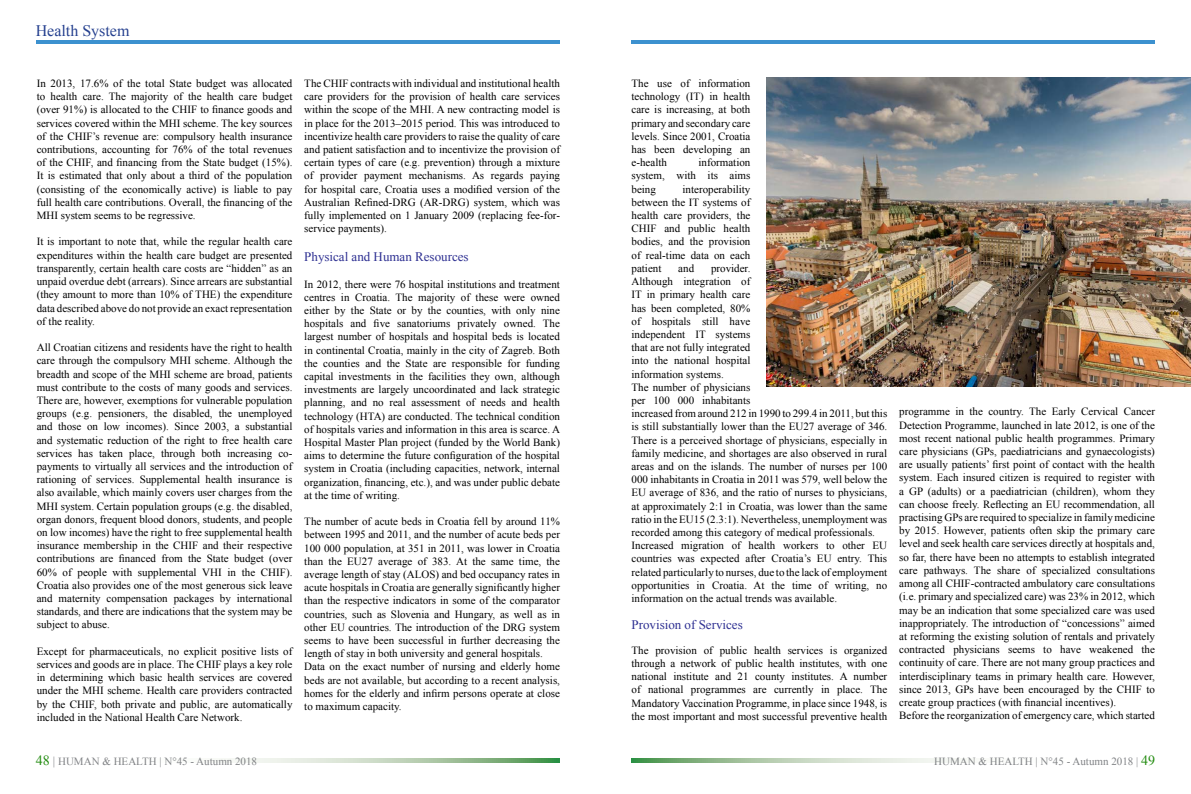
<style>
.page{position:relative;width:1191px;height:794px;background:#fff}
.page>*{position:absolute;margin:0;border:0;box-sizing:border-box;transform-origin:0 0}
.t1{font:16px "Times New Roman";color:#25408f}
.t2{font:13px "Times New Roman";color:#2e3092}
.t3{font:11px/13.2px "Times New Roman";color:#000;text-align:justify}
.t4{font:11px "Times New Roman";color:#808285}
.s1{font-size:14px;color:#228b0f}
.s2{font-size:12px}
</style>
<div class="page">
<svg style="left:229px;top:758px;width:330px;height:5px;background:#b4cfb1"></svg>
<svg style="left:631px;top:758px;width:328px;height:5px;background:#b5cfb2"></svg>
<hr style="left:36px;top:41px;width:523px;height:3px;background:#3c91cf">
<hr style="left:631px;top:41px;width:524px;height:3px;background:#3c91cf">
<img style="left:766px;top:78px;width:425px;height:308px">
<h1 class="t1" style="left:36px;top:20px;width:95px">Health System</h1>
<p class="t3" style="left:37px;top:77px;width:257px">In 2013, 17.6% of the total State budget was allocated to health care. The majority of the health care budget (over 91%) is allocated to the CHIF to finance goods and services covered within the MHI scheme. The key sources of the CHIF’s revenue are: compulsory health insurance contributions, accounting for 76% of the total revenues of the CHIF, and financing from the State budget (15%).<br>It is estimated that only about a third of the population (consisting of the economically active) is liable to pay full health care contributions. Overall, the financing of the MHI system seems to be regressive.</p>
<p class="t3" style="left:37px;top:235px;width:257px">It is important to note that, while the regular health care expenditures within the health care budget are presented transparently, certain health care costs are “hidden” as an unpaid overdue debt (arrears). Since arrears are substantial (they amount to more than 10% of THE) the expenditure data described above do not provide an exact representation of the reality.</p>
<p class="t3" style="left:37px;top:341px;width:257px">All Croatian citizens and residents have the right to health care through the compulsory MHI scheme. Although the breadth and scope of the MHI scheme are broad, patients must contribute to the costs of many goods and services.<br>There are, however, exemptions for vulnerable population groups (e.g. pensioners, the disabled, the unemployed and those on low incomes). Since 2003, a substantial and systematic reduction of the right to free health care services has taken place, through both increasing co&shy;payments to virtually all services and the introduction of rationing of services. Supplemental health insurance is also available, which mainly covers user charges from the MHI system. Certain population groups (e.g. the disabled, organ donors, frequent blood donors, students, and people on low incomes) have the right to free supplemental health insurance membership in the CHIF and their respective contributions are financed from the State budget (over 60% of people with supplemental VHI in the CHIF).<br>Croatia also provides one of the most generous sick leave and maternity compensation packages by international standards, and there are indications that the system may be subject to abuse.</p>
<p class="t3" style="left:37px;top:644px;width:257px">Except for pharmaceuticals, no explicit positive lists of services and goods are in place. The CHIF plays a key role in determining which basic health services are covered under the MHI scheme. Health care providers contracted by the CHIF, both private and public, are automatically included in the National Health Care Network.</p>
<p class="t3" style="left:304px;top:77px;width:257px">The CHIF contracts with individual and institutional health care providers for the provision of health care services within the scope of the MHI. A new contracting model is in place for the 2013–2015 period. This was introduced to incentivize health care providers to raise the quality of care and patient satisfaction and to incentivize the provision of certain types of care (e.g. prevention) through a mixture of provider payment mechanisms. As regards paying for hospital care, Croatia uses a modified version of the Australian Refined-DRG (AR-DRG) system, which was fully implemented on 1 January 2009 (replacing fee-for&shy;service payments).</p>
<p class="t2" style="left:304px;top:248px;width:166px">Physical and Human Resources</p>
<p class="t3" style="left:304px;top:277px;width:257px">In 2012, there were 76 hospital institutions and treatment centres in Croatia. The majority of these were owned either by the State or by the counties, with only nine hospitals and five sanatoriums privately owned. The largest number of hospitals and hospital beds is located in continental Croatia, mainly in the city of Zagreb. Both the counties and the State are responsible for funding capital investments in the facilities they own, although investments are largely uncoordinated and lack strategic planning, and no real assessment of needs and health technology (HTA) are conducted. The technical condition of hospitals varies and information in this area is scarce. A Hospital Master Plan project (funded by the World Bank) aims to determine the future configuration of the hospital system in Croatia (including capacities, network, internal organization, financing, etc.), and was under public debate at the time of writing.</p>
<p class="t3" style="left:304px;top:515px;width:257px;text-align:left">The number of acute beds in Croatia fell by around 11% between 1995 and 2011, and the number of acute beds per 100 000 population, at 351 in 2011, was lower in Croatia than the EU27 average of 383. At the same time, the average length of stay (ALOS) and bed occupancy rates in acute hospitals in Croatia are generally significantly higher than the respective indicators in some of the comparator countries, such as Slovenia and Hungary, as well as in other EU countries. The introduction of the DRG system seems to have been successful in further decreasing the length of stay in both university and general hospitals.<br>Data on the exact number of nursing and elderly home beds are not available, but according to a recent analysis, homes for the elderly and infirm persons operate at close to maximum capacity.</p>
<p class="t3" style="left:631px;top:77px;width:120px">The use of information technology (IT) in health care is increasing, at both primary and secondary care levels. Since 2001, Croatia has been developing an e-health</p>
<p class="t3" style="left:631px;top:156px;width:120px;text-indent:67px">information system, with its aims being</p>
<p class="t3" style="left:631px;top:182px;width:120px;text-indent:51px">interoperability between the IT systems of health care providers, the CHIF and public health bodies, and the provision of real-time data on each patient</p>
<p class="t3" style="left:631px;top:261px;width:257px;text-align:left;text-indent:79px">provider.<br>Although integration of<br>IT in primary health care<br>has been completed, 80%<br>of hospitals still have<br>independent IT systems<br>that are not fully integrated<br>into the national hospital<br>information systems.<br>The number of physicians<br>per 100 000 inhabitants<br>increased from around 212 in 1990 to 299.4 in 2011, but this is still substantially lower than the EU27 average of 346.<br>There is a perceived shortage of physicians, especially in family medicine, and shortages are also observed in rural areas and on the islands. The number of nurses per 100<br>000 inhabitants in Croatia in 2011 was 579, well below the EU average of 836, and the ratio of nurses to physicians, at approximately 2:1 in Croatia, was lower than the same ratio in the EU15 (2.3:1). Nevertheless, unemployment was recorded among this category of medical professionals.<br>Increased migration of health workers to other EU countries was expected after Croatia’s EU entry. This related particularly to nurses, due to the lack of employment opportunities in Croatia. At the time of writing, no information on the actual trends was available.</p>
<p class="t2" style="left:631px;top:615px;width:113px">Provision of Services</p>
<p class="t3" style="left:631px;top:643px;width:257px">The provision of public health services is organized through a network of public health institutes, with one national institute and 21 county institutes. A number of national programmes are currently in place. The Mandatory Vaccination Programme, in place since 1948, is the most important and most successful preventive health</p>
<p class="t3" style="left:678px;top:261px;width:17px">and</p>
<p class="t3" style="left:899px;top:405px;width:257px;text-align:left">programme in the country. The Early Cervical Cancer Detection Programme, launched in late 2012, is one of the most recent national public health programmes. Primary care physicians (GPs, paediatricians and gynaecologists) are usually patients’ first point of contact with the health system. Each insured citizen is required to register with a GP (adults) or a paediatrician (children), whom they can choose freely. Reflecting an EU recommendation, all practising GPs are required to specialize in family medicine by 2015. However, patients often skip the primary care level and seek health care services directly at hospitals and, so far, there have been no attempts to establish integrated care pathways. The share of specialized consultations among all CHIF-contracted ambulatory care consultations (i.e. primary and specialized care) was 23% in 2012, which may be an indication that some specialized care was used inappropriately. The introduction of “concessions” aimed at reforming the existing solution of rentals and privately contracted physicians seems to have weakened the continuity of care. There are not many group practices and interdisciplinary teams in primary health care. However, since 2013, GPs have been encouraged by the CHIF to create group practices (with financial incentives).<br>Before the reorganization of emergency care, which started</p>
<p class="t4" style="left:36px;top:754px;width:223px"><span class="s1">48</span> <span class="s2">|</span> HUMAN &amp; HEALTH | N°45 - Autumn 2018</p>
<p class="t4" style="left:934px;top:754px;width:222px">HUMAN &amp; HEALTH | N°45 - Autumn 2018 | <span class="s1">49</span></p>
</div>
